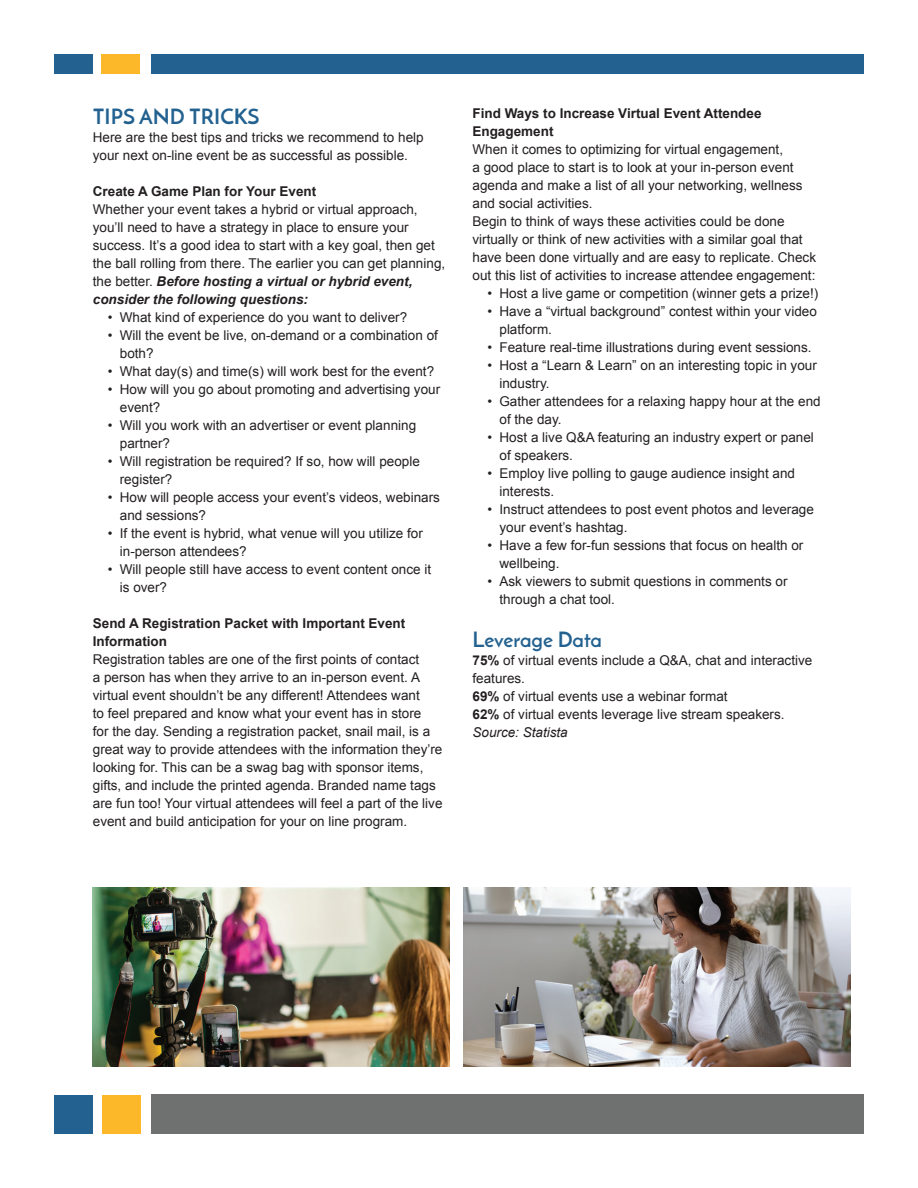
<style>
.page{position:relative;width:918px;height:1188px;background:#fff}
.page>*{position:absolute;margin:0;border:0;box-sizing:border-box;transform-origin:0 0}
.t1{font:700 21px "Josefin Sans";color:#236290}
.t2{font:13.5px/18px "Arial";color:#231f20}
.t3{font:700 13.5px/18px "Arial";color:#231f20}
.s1{font-weight:700;font-style:italic}
.s2{font-weight:700}
.s3{font-style:italic}
</style>
<div class="page">
<div style="left:54px;top:54px;width:38px;height:19px;background:#236290"></div>
<div style="left:102px;top:54px;width:38px;height:19px;background:#fcb828"></div>
<div style="left:151px;top:54px;width:713px;height:19px;background:#236290"></div>
<div style="left:152px;top:1095px;width:712px;height:39px;background:#6f7171"></div>
<div style="left:54px;top:1096px;width:39px;height:38px;background:#236290"></div>
<div style="left:102px;top:1096px;width:38px;height:38px;background:#fcb828"></div>
<img style="left:92px;top:887px;width:358px;height:179px">
<img style="left:464px;top:887px;width:386px;height:179px">
<h1 class="t1" style="left:93px;top:103px;width:168px">TIPS AND TRICKS</h1>
<p class="t2" style="left:93px;top:128px;width:332px">Here are the best tips and tricks we recommend to help your next on-line event be as successful as possible.</p>
<p class="t3" style="left:93px;top:182px;width:225px">Create A Game Plan for Your Event</p>
<p class="t2" style="left:93px;top:200px;width:354px">Whether your event takes a hybrid or virtual approach, you’ll need to have a strategy in place to ensure your success. It’s a good idea to start with a key goal, then get the ball rolling from there. The earlier you can get planning, the better. <span class="s1">Before hosting a virtual or hybrid event, consider the following questions:</span></p>
<p class="t2" style="left:108px;top:308px;width:301px">• What kind of experience do you want to deliver?</p>
<p class="t2" style="left:120px;top:326px;width:320px;text-indent:-12px">• Will the event be live, on-demand or a combination of both?</p>
<p class="t2" style="left:108px;top:362px;width:328px">• What day(s) and time(s) will work best for the event?</p>
<p class="t2" style="left:120px;top:380px;width:322px;text-indent:-12px">• How will you go about promoting and advertising your event?</p>
<p class="t2" style="left:120px;top:416px;width:298px;text-indent:-12px">• Will you work with an advertiser or event planning partner?</p>
<p class="t2" style="left:120px;top:452px;width:302px;text-indent:-12px">• Will registration be required? If so, how will people register?</p>
<p class="t2" style="left:120px;top:488px;width:322px;text-indent:-12px">• How will people access your event’s videos, webinars and sessions?</p>
<p class="t2" style="left:120px;top:524px;width:305px;text-indent:-12px">• If the event is hybrid, what venue will you utilize for in-person attendees?</p>
<p class="t2" style="left:120px;top:560px;width:313px;text-indent:-12px">• Will people still have access to event content once it is over?</p>
<p class="t3" style="left:93px;top:614px;width:314px">Send A Registration Packet with Important Event<br>Information</p>
<p class="t2" style="left:93px;top:650px;width:351px">Registration tables are one of the first points of contact<br>a person has when they arrive to an in-person event. A virtual event shouldn’t be any different! Attendees want<br>to feel prepared and know what your event has in store<br>for the day. Sending a registration packet, snail mail, is a great way to provide attendees with the information they’re looking for. This can be a swag bag with sponsor items, gifts, and include the printed agenda. Branded name tags are fun too! Your virtual attendees will feel a part of the live event and build anticipation for your on line program.</p>
<p class="t3" style="left:472px;top:104px;width:291px">Find Ways to Increase Virtual Event Attendee<br>Engagement</p>
<p class="t2" style="left:472px;top:140px;width:345px">When it comes to optimizing for virtual engagement,<br>a good place to start is to look at your in-person event agenda and make a list of all your networking, wellness and social activities.<br>Begin to think of ways these activities could be done virtually or think of new activities with a similar goal that have been done virtually and are easy to replicate. Check out this list of activities to increase attendee engagement:</p>
<p class="t2" style="left:487px;top:284px;width:332px">• Host a live game or competition (winner gets a prize!)</p>
<p class="t2" style="left:499px;top:302px;width:319px;text-indent:-12px">• Have a “virtual background” contest within your video platform.</p>
<p class="t2" style="left:487px;top:338px;width:326px">• Feature real-time illustrations during event sessions.</p>
<p class="t2" style="left:499px;top:356px;width:319px;text-indent:-12px">• Host a “Learn &amp; Learn” on an interesting topic in your industry.</p>
<p class="t2" style="left:499px;top:392px;width:323px;text-indent:-12px">• Gather attendees for a relaxing happy hour at the end of the day.</p>
<p class="t2" style="left:499px;top:428px;width:316px;text-indent:-12px">• Host a live Q&amp;A featuring an industry expert or panel of speakers.</p>
<p class="t2" style="left:499px;top:464px;width:297px;text-indent:-12px">• Employ live polling to gauge audience insight and interests.</p>
<p class="t2" style="left:499px;top:500px;width:316px;text-indent:-12px">• Instruct attendees to post event photos and leverage your event’s hashtag.</p>
<p class="t2" style="left:499px;top:536px;width:305px;text-indent:-12px">• Have a few for-fun sessions that focus on health or wellbeing.</p>
<p class="t2" style="left:499px;top:572px;width:290px;text-indent:-12px">• Ask viewers to submit questions in comments or through a chat tool.</p>
<h1 class="t1" style="left:472px;top:626px;width:131px">Leverage Data</h1>
<p class="t2" style="left:473px;top:651px;width:341px"><span class="s2">75%</span> of virtual events include a Q&amp;A, chat and interactive features.<br><span class="s2">69%</span> of virtual events use a webinar format<br><span class="s2">62%</span> of virtual events leverage live stream speakers.<br><span class="s3">Source: Statista</span></p>
</div>
